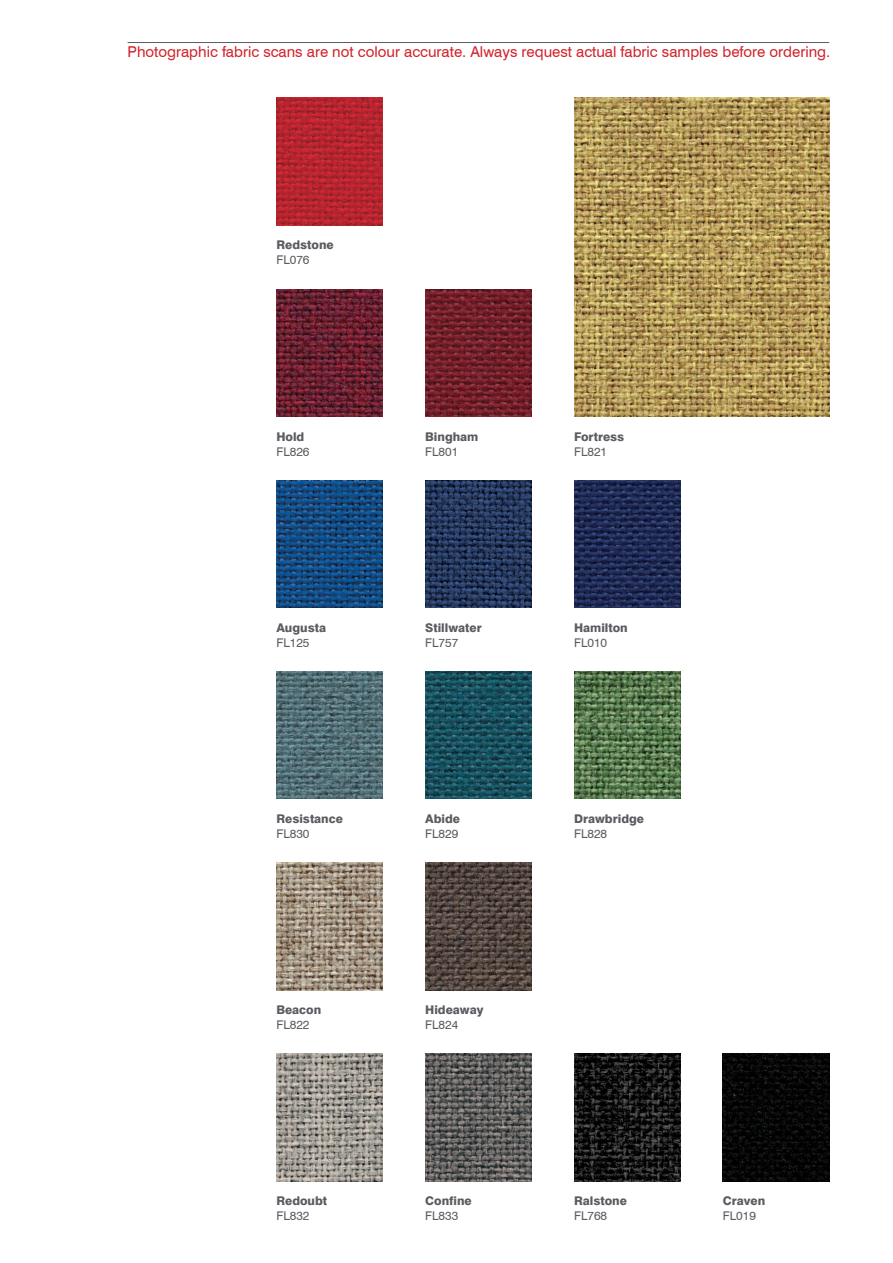
<style>
.page{position:relative;width:893px;height:1263px;background:#fff}
.page>*{position:absolute;margin:0;border:0;box-sizing:border-box;transform-origin:0 0}
.Photographic_Fabric{font:15px "Swiss 721 BT";color:#d1232a}
.Swatch_Info_Nested{font:800 12px/15px "Swiss 721 BT";color:#5b5c61}
.Swatch_Info_Nested-2{font:12px/15px "Swiss 721 BT";color:#5b5c61}
.s1{font-weight:400}
.s2{font-weight:800}
</style>
<div class="page">
<hr style="left:128px;top:42px;width:701px;height:1px;background:#5b5c61">
<img style="left:276px;top:98px;width:107px;height:127px">
<img style="left:574px;top:98px;width:255px;height:319px">
<img style="left:276px;top:289px;width:107px;height:128px">
<img style="left:425px;top:289px;width:106px;height:128px">
<img style="left:276px;top:480px;width:107px;height:128px">
<img style="left:425px;top:480px;width:106px;height:128px">
<img style="left:574px;top:480px;width:106px;height:128px">
<img style="left:276px;top:671px;width:107px;height:128px">
<img style="left:425px;top:671px;width:106px;height:128px">
<img style="left:574px;top:671px;width:106px;height:128px">
<img style="left:276px;top:862px;width:107px;height:128px">
<img style="left:425px;top:862px;width:106px;height:128px">
<img style="left:276px;top:1054px;width:107px;height:127px">
<img style="left:425px;top:1054px;width:106px;height:127px">
<img style="left:574px;top:1054px;width:106px;height:127px">
<img style="left:723px;top:1054px;width:106px;height:127px">
<p class="Photographic_Fabric" style="left:128px;top:43px;width:704px">Photographic fabric scans are not colour accurate. Always request actual fabric samples before ordering.</p>
<p class="Swatch_Info_Nested" style="left:276px;top:237px;width:59px">Redstone<br><span class="s1">FL076</span></p>
<p class="Swatch_Info_Nested-2" style="left:276px;top:429px;width:35px"><span class="s2">Hold<br></span>FL826</p>
<p class="Swatch_Info_Nested" style="left:425px;top:429px;width:55px">Bingham<br><span class="s1">FL801</span></p>
<p class="Swatch_Info_Nested" style="left:574px;top:429px;width:52px">Fortress<br><span class="s1">FL821</span></p>
<p class="Swatch_Info_Nested" style="left:276px;top:620px;width:51px">Augusta<br><span class="s1">FL125</span></p>
<p class="Swatch_Info_Nested" style="left:425px;top:620px;width:58px">Stillwater<br><span class="s1">FL757</span></p>
<p class="Swatch_Info_Nested" style="left:574px;top:620px;width:55px">Hamilton<br><span class="s1">FL010</span></p>
<p class="Swatch_Info_Nested" style="left:276px;top:811px;width:68px">Resistance<br><span class="s1">FL830</span></p>
<p class="Swatch_Info_Nested" style="left:425px;top:811px;width:36px">Abide<br><span class="s1">FL829</span></p>
<p class="Swatch_Info_Nested" style="left:574px;top:811px;width:71px">Drawbridge<br><span class="s1">FL828</span></p>
<p class="Swatch_Info_Nested" style="left:276px;top:1002px;width:46px">Beacon<br><span class="s1">FL822</span></p>
<p class="Swatch_Info_Nested" style="left:425px;top:1002px;width:60px">Hideaway<br><span class="s1">FL824</span></p>
<p class="Swatch_Info_Nested" style="left:276px;top:1193px;width:52px">Redoubt<br><span class="s1">FL832</span></p>
<p class="Swatch_Info_Nested" style="left:425px;top:1193px;width:48px">Confine<br><span class="s1">FL833</span></p>
<p class="Swatch_Info_Nested" style="left:574px;top:1193px;width:54px">Ralstone<br><span class="s1">FL768</span></p>
<p class="Swatch_Info_Nested" style="left:723px;top:1193px;width:44px">Craven<br><span class="s1">FL019</span></p>
</div>
